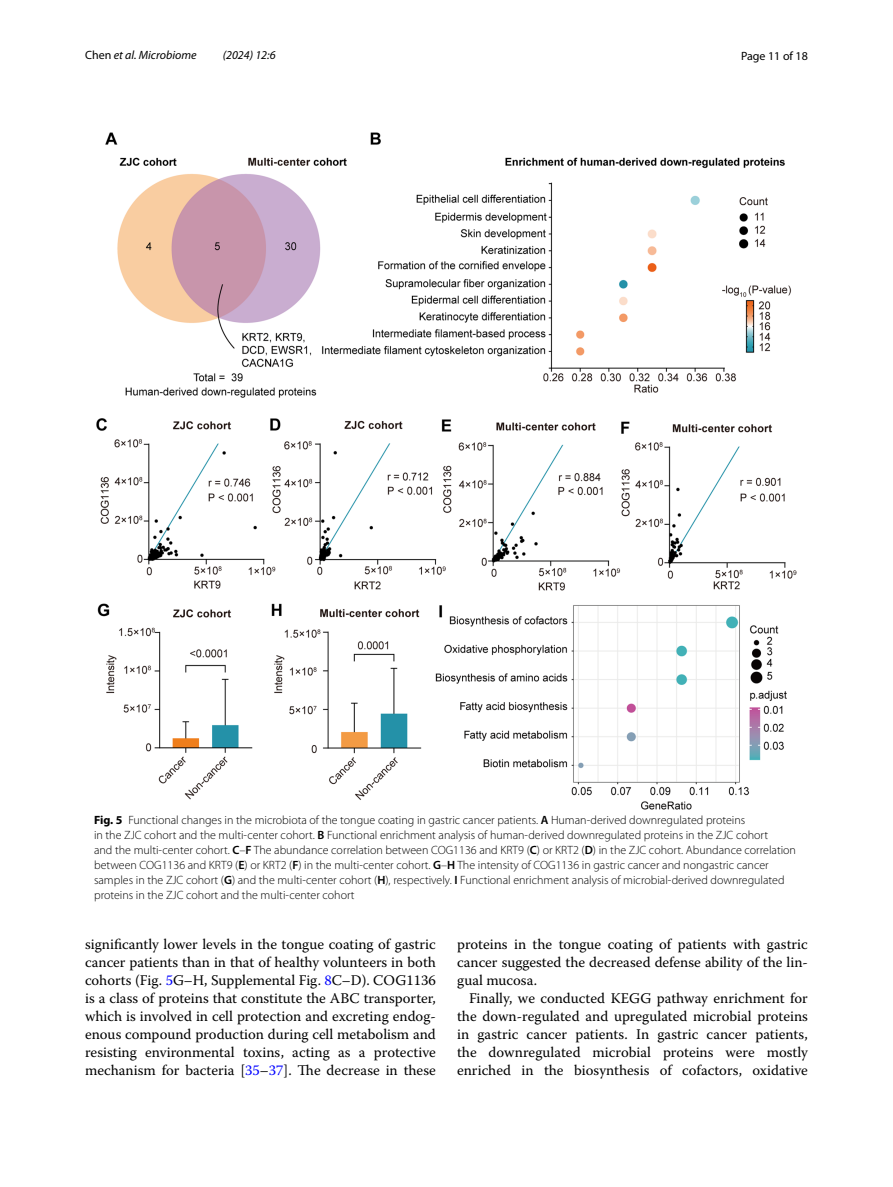
<style>
.page{position:relative;width:893px;height:1187px;background:#fff}
.page>*{position:absolute;margin:0;border:0;box-sizing:border-box;transform-origin:0 0}
.t1{font:14.7px/18px "Warnock Pro";color:#000;text-align:justify}
.t2{font:300 12px/15px "Myriad Pro";color:#000}
.t3{font:italic 12px "Myriad Pro";color:#000}
.t4{font:12px "Myriad Pro";color:#000}
.s1{font-style:normal}
.s2{font-weight:700}
.s3{font-weight:600}
.s4{color:#00f}
</style>
<div class="page">
<img style="left:96px;top:133px;width:701px;height:676px">
<p class="t3" style="left:85px;top:48px;width:113px"><span class="s1">Chen</span> et al. Microbiome</p>
<p class="t3" style="left:223px;top:48px;width:54px">(2024) 12:6</p>
<p class="t4" style="left:741px;top:48px;width:68px">Page 11 of 18</p>
<p class="t2" style="left:94px;top:812px;width:703px"><span class="s2">Fig. 5</span> Functional changes in the microbiota of the tongue coating in gastric cancer patients. <span class="s3">A</span> Human-derived downregulated proteins<br>in the ZJC cohort and the multi-center cohort. <span class="s3">B</span> Functional enrichment analysis of human-derived downregulated proteins in the ZJC cohort<br>and the multi-center cohort. <span class="s3">C</span>–<span class="s3">F</span> The abundance correlation between COG1136 and KRT9 (<span class="s3">C</span>) or KRT2 (<span class="s3">D</span>) in the ZJC cohort. Abundance correlation between COG1136 and KRT9 (<span class="s3">E</span>) or KRT2 (<span class="s3">F</span>) in the multi-center cohort. <span class="s3">G</span>–<span class="s3">H</span> The intensity of COG1136 in gastric cancer and nongastric cancer samples in the ZJC cohort (<span class="s3">G</span>) and the multi-center cohort (<span class="s3">H</span>), respectively. <span class="s3">I</span> Functional enrichment analysis of microbial-derived downregulated proteins in the ZJC cohort and the multi-center cohort</p>
<p class="t1" style="left:85px;top:935px;width:352px">significantly lower levels in the tongue coating of gastric cancer patients than in that of healthy volunteers in both cohorts (Fig. <span class="s4">5</span>G–H, Supplemental Fig. <span class="s4">8</span>C–D). COG1136 is a class of proteins that constitute the ABC transporter, which is involved in cell protection and excreting endog&shy;enous compound production during cell metabolism and resisting environmental toxins, acting as a protective mechanism for bacteria [<span class="s4">35</span>–<span class="s4">37</span>]. The decrease in these</p>
<p class="t1" style="left:457px;top:935px;width:352px">proteins in the tongue coating of patients with gastric cancer suggested the decreased defense ability of the lin&shy;gual mucosa.</p>
<p class="t1" style="left:457px;top:989px;width:352px;text-indent:12px">Finally, we conducted KEGG pathway enrichment for the down-regulated and upregulated microbial proteins in gastric cancer patients. In gastric cancer patients, the downregulated microbial proteins were mostly enriched in the biosynthesis of cofactors, oxidative</p>
</div>
